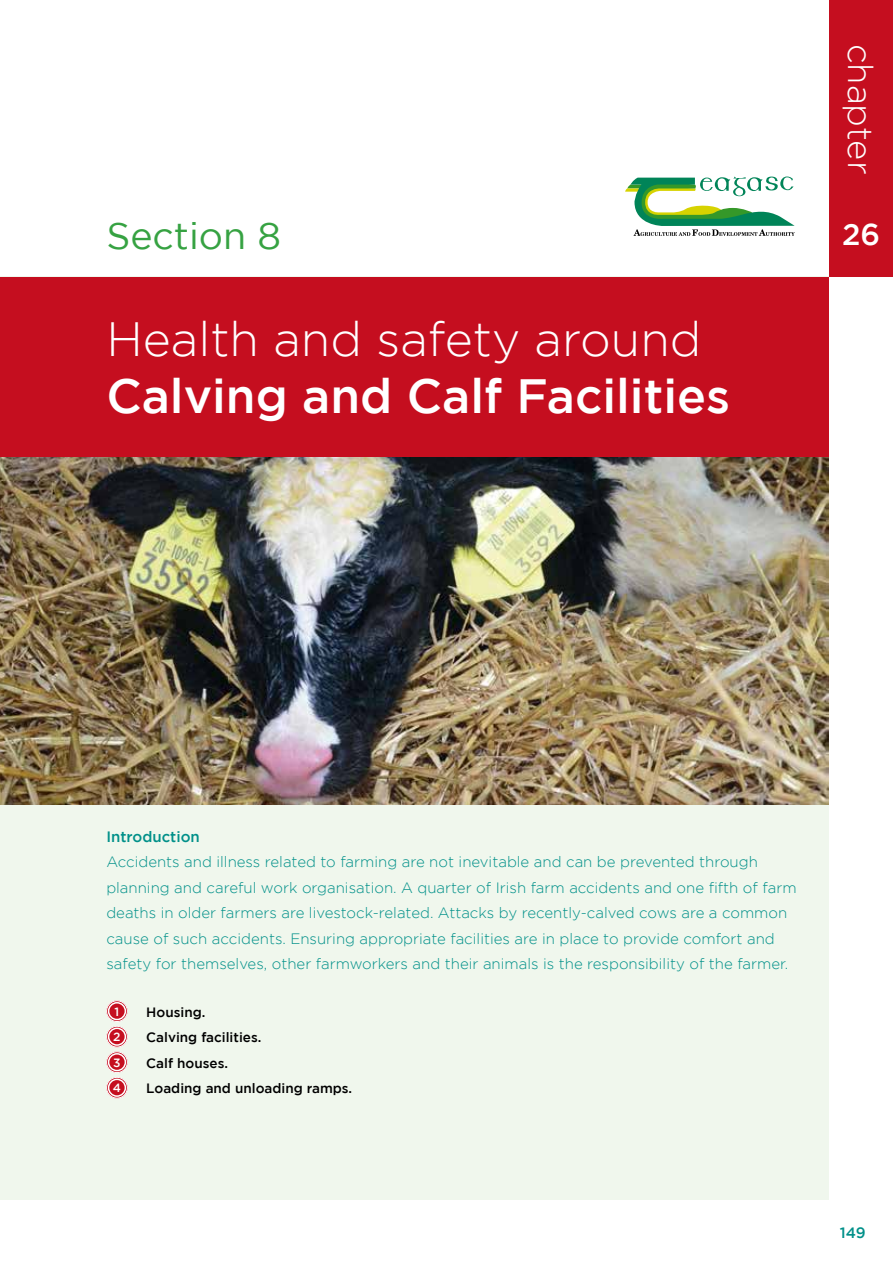
<style>
.page{position:relative;width:893px;height:1262px;background:#fff}
.page>*{position:absolute;margin:0;border:0;box-sizing:border-box;transform-origin:0 0}
.t1{font:500 48px "Gotham";color:#fff}
.t2{font:300 48px "Gotham";color:#fff}
.t3{font:37.5px "Gotham";color:#36a242}
.t4{font:300 34.5px "Gotham";color:#fff}
.t5{font:500 30px "Gotham";color:#fff}
.t6{font:300 15px/25.5px "Gotham";color:#009089}
.t7{font:500 15px "Gotham";color:#009089}
.t8{font:500 13.5px/25.5px "Gotham";color:#000}
.t9{font:500 12px/25.5px "Gotham";color:#fff}
</style>
<div class="page">
<div style="left:0;top:276px;width:829px;height:923px;background:#f0f7ed"></div>
<div style="left:0;top:276px;width:829px;height:183px;background:#c50e1f"></div>
<div style="left:829px;top:0;width:64px;height:276px;background:#c50e1f"></div>
<svg style="left:625px;top:176px;width:170px;height:60px"></svg>
<img style="left:0;top:457px;width:829px;height:347px">
<div style="left:108px;top:1027px;width:18px;height:18px;background:#c50e1f;border-radius:50%"></div>
<div style="left:106px;top:1026px;width:22px;height:21px;border:3px solid #c50e1f;border-radius:50%"></div>
<div style="left:106px;top:1026px;width:22px;height:21px;border:1px solid #fff;border-radius:50%"></div>
<div style="left:108px;top:1027px;width:18px;height:18px;border:2px solid #fff;border-radius:50%"></div>
<div style="left:108px;top:1053px;width:18px;height:18px;background:#c50e1f;border-radius:50%"></div>
<div style="left:106px;top:1051px;width:22px;height:21px;border:3px solid #c50e1f;border-radius:50%"></div>
<div style="left:106px;top:1051px;width:22px;height:21px;border:1px solid #fff;border-radius:50%"></div>
<div style="left:108px;top:1053px;width:18px;height:18px;border:2px solid #fff;border-radius:50%"></div>
<div style="left:108px;top:1078px;width:18px;height:18px;background:#c50e1f;border-radius:50%"></div>
<div style="left:106px;top:1077px;width:22px;height:21px;border:3px solid #c50e1f;border-radius:50%"></div>
<div style="left:106px;top:1077px;width:22px;height:21px;border:1px solid #fff;border-radius:50%"></div>
<div style="left:108px;top:1078px;width:18px;height:18px;border:2px solid #fff;border-radius:50%"></div>
<div style="left:108px;top:1002px;width:18px;height:18px;background:#c50e1f;border-radius:50%"></div>
<div style="left:106px;top:1000px;width:22px;height:21px;border:3px solid #c50e1f;border-radius:50%"></div>
<div style="left:106px;top:1000px;width:22px;height:21px;border:1px solid #fff;border-radius:50%"></div>
<div style="left:108px;top:1002px;width:18px;height:18px;border:2px solid #fff;border-radius:50%"></div>
<h3 class="t4" style="left:879px;top:44px;width:132px;rotate:90deg">chapter</h3>
<h2 class="t3" style="left:106px;top:214px;width:176px">Section 8</h2>
<h3 class="t5" style="left:842px;top:217px;width:40px">26</h3>
<h1 class="t2" style="left:106px;top:312px;width:597px">Health and safety around</h1>
<h1 class="t1" style="left:106px;top:369px;width:625px">Calving and Calf Facilities</h1>
<p class="t7" style="left:106px;top:828px;width:95px">Introduction</p>
<p class="t6" style="left:106px;top:849px;width:692px">Accidents and illness related to farming are not inevitable and can be prevented through planning and careful work organisation. A quarter of Irish farm accidents and one fifth of farm deaths in older farmers are livestock-related. Attacks by recently-calved cows are a common cause of such accidents. Ensuring appropriate facilities are in place to provide comfort and safety for themselves, other farmworkers and their animals is the responsibility of the farmer.</p>
<p class="t8" style="left:146px;top:998px;width:207px">Housing.<br>Calving facilities.<br>Calf houses.<br>Loading and unloading ramps.</p>
<p class="t9" style="left:113px;top:998px;width:10px">1<br>2<br>3<br>4</p>
<p class="t7" style="left:840px;top:1224px;width:27px">149</p>
</div>
